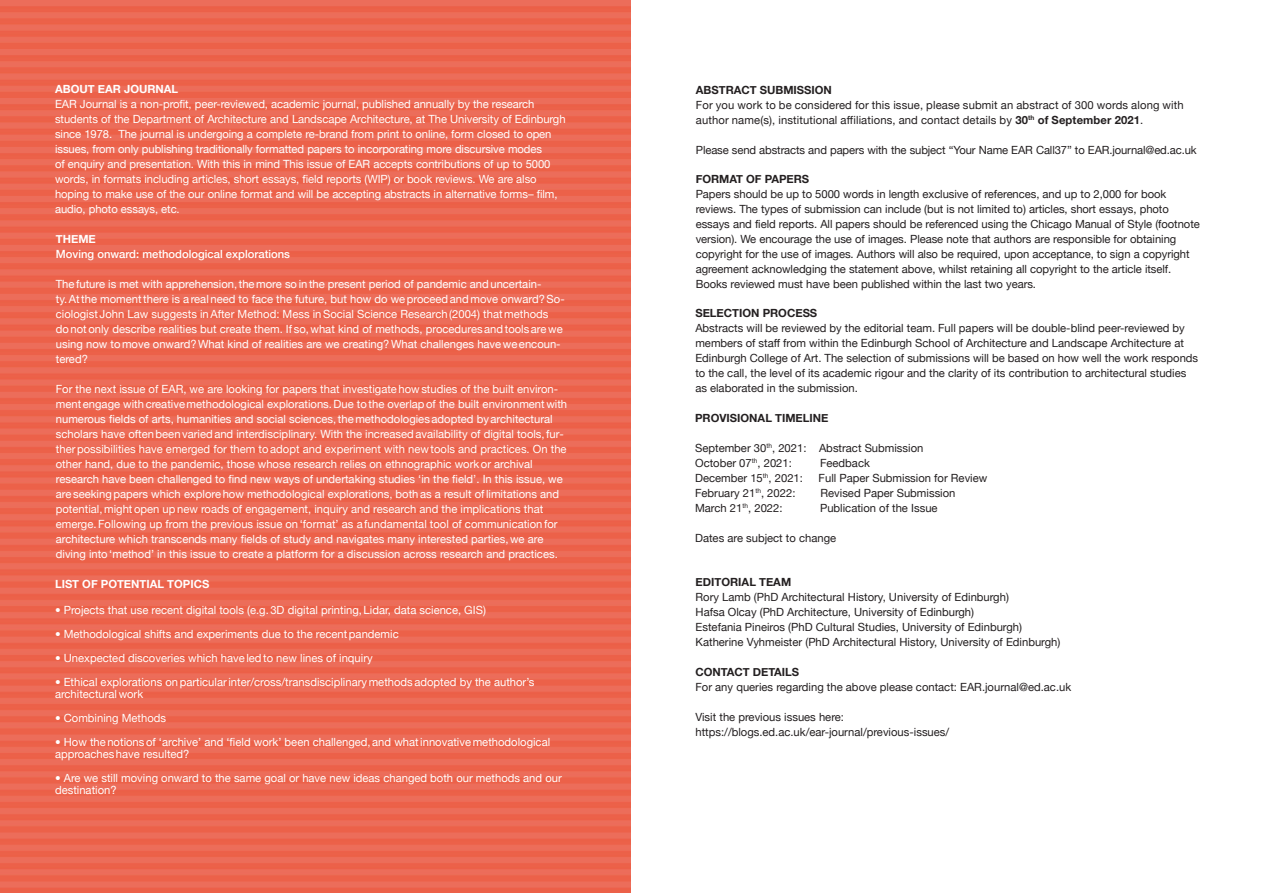
<style>
.page{position:relative;width:1263px;height:893px;background:#fff}
.page>*{position:absolute;margin:0;border:0;box-sizing:border-box;transform-origin:0 0}
.t1{font:11.25px/15px "Helvetica Neue";color:#fff}
.t2{font:11.25px/15px "Helvetica Neue";color:#231f20}
.t3{font:700 11.25px "Helvetica Neue";color:#231f20}
.t4{font:700 11.25px "Helvetica Neue";color:#fff}
.t5{font:500 11.25px "Helvetica Neue";color:#fff}
.s1{font-weight:300}
.s2{font-weight:700}
</style>
<div class="page">
<img style="left:0;top:0;width:630px;height:893px">
<p class="t4" style="left:55px;top:80px;width:125px">ABOUT EAR JOURNAL</p>
<p class="t1" style="left:55px;top:97px;width:512px">EAR Journal is a non-profit, peer-reviewed, academic journal, published annually by the research students of the Department of Architecture and Landscape Architecture, at The University of Edinburgh since 1978. The journal is undergoing a complete re-brand from print to online, form closed to open issues, from only publishing traditionally formatted papers to incorporating more discursive modes<br>of enquiry and presentation. With this in mind This issue of EAR accepts contributions of up to 5000 words, in formats including articles, short essays, field reports (WIP) or book reviews. We are also hoping to make use of the our online format and will be accepting abstracts in alternative forms– film, audio, photo essays, etc.</p>
<p class="t4" style="left:56px;top:230px;width:41px">THEME</p>
<p class="t5" style="left:56px;top:245px;width:236px">Moving onward: methodological explorations</p>
<p class="t1" style="left:56px;top:277px;width:510px">The future is met with apprehension, the more so in the present period of pandemic and uncertain-<br>ty. At the moment there is a real need to face the future, but how do we proceed and move onward? So&shy;ciologist John Law suggests in After Method: Mess in Social Science Research (2004) that methods<br>do not only describe realities but create them. If so, what kind of methods, procedures and tools are we using now to move onward? What kind of realities are we creating? What challenges have we encoun&shy;tered?</p>
<p class="t1" style="left:56px;top:382px;width:513px">For the next issue of EAR, we are looking for papers that investigate how studies of the built environ&shy;ment engage with creative methodological explorations. Due to the overlap of the built environment with numerous fields of arts, humanities and social sciences, the methodologies adopted by architectural scholars have often been varied and interdisciplinary. With the increased availability of digital tools, fur&shy;ther possibilities have emerged for them to adopt and experiment with new tools and practices. On the other hand, due to the pandemic, those whose research relies on ethnographic work or archival research have been challenged to find new ways of undertaking studies ‘in the field’. In this issue, we are seeking papers which explore how methodological explorations, both as a result of limitations and potential, might open up new roads of engagement, inquiry and research and the implications that emerge. Following up from the previous issue on ‘format’ as a fundamental tool of communication for architecture which transcends many fields of study and navigates many interested parties, we are diving into ‘method’ in this issue to create a platform for a discussion across research and practices.</p>
<p class="t4" style="left:55px;top:575px;width:156px">LIST OF POTENTIAL TOPICS</p>
<p class="t1" style="left:55px;top:603px;width:432px"><span class="s1">•</span> Projects that use recent digital tools (e.g. 3D digital printing, Lidar, data science, GIS)</p>
<p class="t1" style="left:55px;top:627px;width:345px"><span class="s1">•</span> Methodological shifts and experiments due to the recent pandemic</p>
<p class="t1" style="left:55px;top:651px;width:319px"><span class="s1">•</span> Unexpected discoveries which have led to new lines of inquiry</p>
<p class="t1" style="left:55px;top:676px;width:481px;line-height:12px"><span class="s1">•</span> Ethical explorations on particular inter/cross/transdisciplinary methods adopted by the author’s architectural work</p>
<p class="t1" style="left:55px;top:711px;width:113px"><span class="s1">•</span> Combining Methods</p>
<p class="t1" style="left:55px;top:736px;width:497px;line-height:12px"><span class="s1">•</span> How the notions of ‘archive’ and ‘field work’ been challenged, and what innovative methodological approaches have resulted?</p>
<p class="t1" style="left:55px;top:772px;width:508px;line-height:12px"><span class="s1">•</span> Are we still moving onward to the same goal or have new ideas changed both our methods and our destination?</p>
<p class="t3" style="left:696px;top:81px;width:138px">ABSTRACT SUBMISSION</p>
<p class="t2" style="left:696px;top:98px;width:489px">For you work to be considered for this issue, please submit an abstract of 300 words along with author name(s), institutional affiliations, and contact details by <span class="s2">30</span><sup>th</sup> <span class="s2">of September 2021</span>.</p>
<p class="t2" style="left:696px;top:143px;width:502px">Please send abstracts and papers with the subject “Your Name EAR Call37” to EAR.journal@ed.ac.uk</p>
<p class="t3" style="left:696px;top:170px;width:115px">FORMAT OF PAPERS</p>
<p class="t2" style="left:696px;top:187px;width:506px">Papers should be up to 5000 words in length exclusive of references, and up to 2,000 for book reviews. The types of submission can include (but is not limited to) articles, short essays, photo essays and field reports. All papers should be referenced using the Chicago Manual of Style (footnote version). We encourage the use of images. Please note that authors are responsible for obtaining copyright for the use of images. Authors will also be required, upon acceptance, to sign a copyright agreement acknowledging the statement above, whilst retaining all copyright to the article itself.<br>Books reviewed must have been published within the last two years.</p>
<p class="t3" style="left:695px;top:305px;width:123px">SELECTION PROCESS</p>
<p class="t2" style="left:695px;top:322px;width:504px">Abstracts will be reviewed by the editorial team. Full papers will be double-blind peer-reviewed by members of staff from within the Edinburgh School of Architecture and Landscape Architecture at Edinburgh College of Art. The selection of submissions will be based on how well the work responds to the call, the level of its academic rigour and the clarity of its contribution to architectural studies as elaborated in the submission.</p>
<p class="t3" style="left:695px;top:409px;width:135px">PROVISIONAL TIMELINE</p>
<p class="t2" style="left:695px;top:441px;width:230px">September 30<sup>th</sup>, 2021: Abstract Submission<br>October 07<sup>th</sup>, 2021:</p>
<p class="t2" style="left:820px;top:456px;width:51px">Feedback</p>
<p class="t2" style="left:695px;top:471px;width:109px">December 15<sup>th</sup>, 2021:</p>
<p class="t2" style="left:819px;top:471px;width:170px">Full Paper Submission for Review</p>
<p class="t2" style="left:695px;top:486px;width:102px">February 21<sup>th</sup>, 2022:</p>
<p class="t2" style="left:820px;top:486px;width:137px">Revised Paper Submission</p>
<p class="t2" style="left:695px;top:501px;width:89px">March 21<sup>th</sup>, 2022:</p>
<p class="t2" style="left:820px;top:501px;width:119px">Publication of the Issue</p>
<p class="t2" style="left:695px;top:531px;width:143px">Dates are subject to change</p>
<p class="t3" style="left:696px;top:574px;width:97px">EDITORIAL TEAM</p>
<p class="t2" style="left:696px;top:591px;width:366px">Rory Lamb (PhD Architectural History, University of Edinburgh)<br>Hafsa Olcay (PhD Architecture, University of Edinburgh)<br>Estefania Pineiros (PhD Cultural Studies, University of Edinburgh)<br>Katherine Vyhmeister (PhD Architectural History, University of Edinburgh)</p>
<p class="t3" style="left:695px;top:663px;width:105px">CONTACT DETAILS</p>
<p class="t2" style="left:695px;top:680px;width:377px">For any queries regarding the above please contact: EAR.journal@ed.ac.uk</p>
<p class="t2" style="left:695px;top:710px;width:255px">Visit the previous issues here: https://blogs.ed.ac.uk/ear-journal/previous-issues/</p>
</div>
